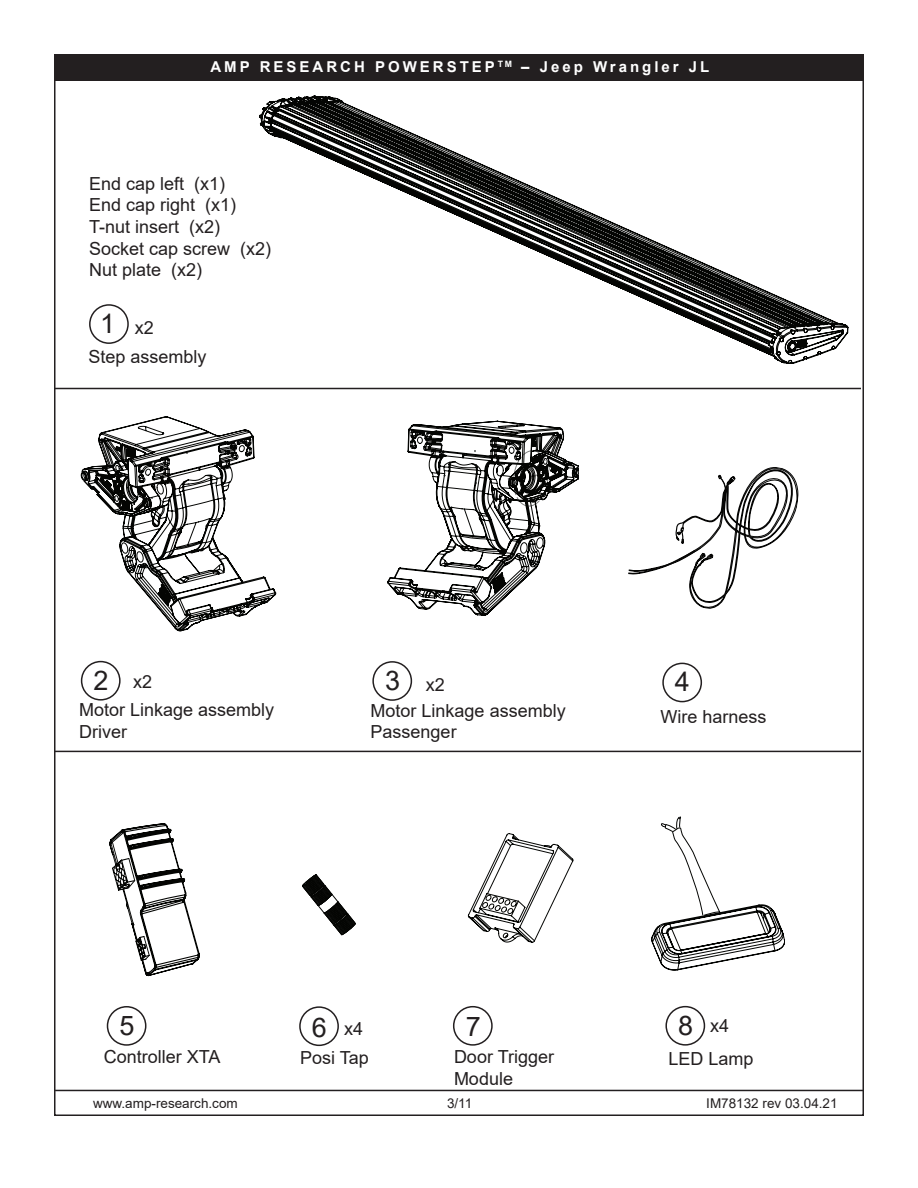
<style>
.page{position:relative;width:918px;height:1188px;background:#fff}
.page>*{position:absolute;margin:0;border:0;box-sizing:border-box;transform-origin:0 0}
.t1{font:27px "Arial";color:#231f20}
.t2{font:18px/21.6px "Arial";color:#231f20}
.t3{font:700 15px "Arial";letter-spacing:.2em;color:#fff}
.t4{font:13.5px "Arial";color:#231f20}
.s1{font-size:27px}
</style>
<div class="page">
<div style="left:54px;top:55px;width:809px;height:26px;background:#231f20"></div>
<div style="left:89px;top:304px;width:40px;height:40px;border:2px solid #231f20;border-radius:50%"></div>
<svg style="left:259px;top:95px;width:589px;height:269px"></svg>
<div style="left:372px;top:661px;width:40px;height:40px;border:2px solid #231f20;border-radius:50%"></div>
<div style="left:81px;top:661px;width:40px;height:40px;border:2px solid #231f20;border-radius:50%"></div>
<svg style="left:467px;top:833px;width:107px;height:110px"></svg>
<div style="left:662px;top:663px;width:40px;height:39px;border:2px solid #231f20;border-radius:50%"></div>
<svg style="left:628px;top:467px;width:171px;height:142px"></svg>
<div style="left:107px;top:1006px;width:39px;height:40px;border:2px solid #231f20;border-radius:50%"></div>
<svg style="left:109px;top:823px;width:91px;height:153px"></svg>
<div style="left:453px;top:1006px;width:40px;height:40px;border:2px solid #231f20;border-radius:50%"></div>
<div style="left:299px;top:1006px;width:40px;height:40px;border:2px solid #231f20;border-radius:50%"></div>
<svg style="left:302px;top:874px;width:54px;height:61px"></svg>
<svg style="left:651px;top:816px;width:134px;height:155px"></svg>
<div style="left:665px;top:1006px;width:40px;height:40px;border:2px solid #231f20;border-radius:50%"></div>
<hr style="left:54px;top:388px;width:807px;height:1px;background:#231f20">
<hr style="left:55px;top:1090px;width:809px;height:1px;background:#231f20">
<svg style="left:81px;top:416px;width:195px;height:215px"></svg>
<svg style="left:387px;top:421px;width:191px;height:195px"></svg>
<hr style="left:54px;top:751px;width:807px;height:1px;background:#231f20">
<p class="t3" style="left:210px;top:56px;width:500px">AMP RESEARCH POWERSTEP <sup>TM</sup> – Jeep Wrangler JL</p>
<p class="t2" style="left:89px;top:172px;width:184px">End cap left (x1)<br>End cap right (x1)<br>T-nut insert (x2)<br>Socket cap screw (x2)<br>Nut plate (x2)</p>
<p class="t2" style="left:89px;top:313px;width:120px;line-height:29.4px;text-indent:12px"><span class="s1">1</span> x2<br>Step assembly</p>
<p class="t2" style="left:79px;top:668px;width:197px;line-height:28.3px;text-indent:15px"><span class="s1">2</span> x2<br>Motor Linkage assembly</p>
<p class="t2" style="left:79px;top:721px;width:49px">Driver</p>
<h1 class="t1" style="left:385px;top:662px;width:17px">3</h1>
<p class="t2" style="left:371px;top:699px;width:197px">Motor Linkage assembly<br>Passenger</p>
<p class="t2" style="left:426px;top:674px;width:21px">x2</p>
<h1 class="t1" style="left:675px;top:663px;width:17px">4</h1>
<p class="t2" style="left:661px;top:705px;width:108px">Wire harness</p>
<h1 class="t1" style="left:119px;top:1007px;width:17px">5</h1>
<p class="t2" style="left:104px;top:1045px;width:118px">Controller XTA</p>
<p class="t2" style="left:344px;top:1017px;width:21px">x4</p>
<h1 class="t1" style="left:678px;top:1007px;width:17px">8</h1>
<p class="t2" style="left:669px;top:1048px;width:87px">LED Lamp</p>
<h1 class="t1" style="left:466px;top:1008px;width:17px">7</h1>
<p class="t2" style="left:454px;top:1046px;width:102px">Door Trigger<br>Module</p>
<h1 class="t1" style="left:312px;top:1009px;width:17px">6</h1>
<p class="t2" style="left:300px;top:1046px;width:70px">Posi Tap</p>
<p class="t2" style="left:710px;top:1015px;width:21px">x4</p>
<p class="t4" style="left:93px;top:1094px;width:146px">www.amp-research.com</p>
<p class="t4" style="left:447px;top:1094px;width:27px">3/11</p>
<p class="t4" style="left:706px;top:1094px;width:133px">IM78132 rev 03.04.21</p>
</div>
